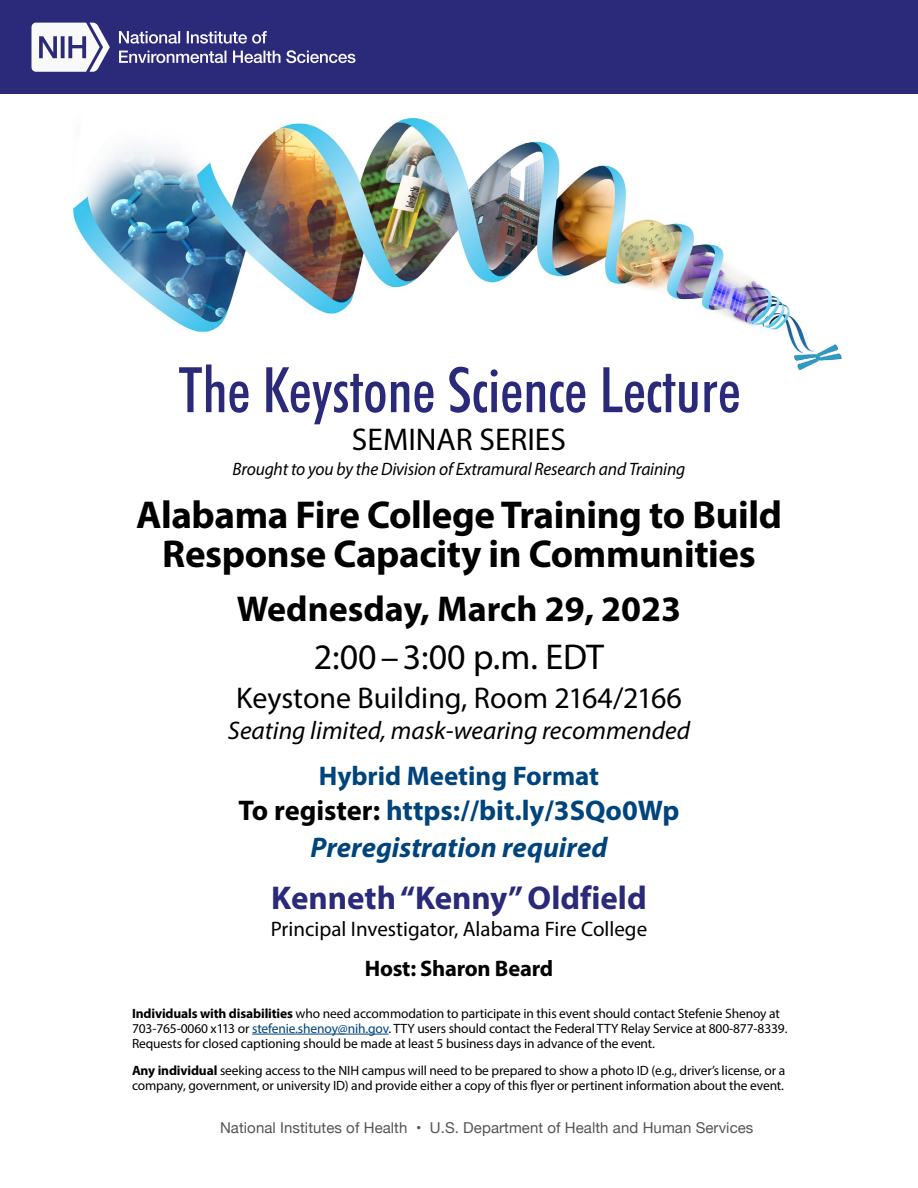
<style>
.page{position:relative;width:918px;height:1188px;background:#fff}
.page>*{position:absolute;margin:0;border:0;box-sizing:border-box;transform-origin:0 0}
.t1{font:700 39px/39px "Myriad Pro";letter-spacing:-.01em;color:#000;text-align:center}
.t2{font:700 36px "Myriad Pro";color:#000}
.t3{font:36px "Myriad Pro";color:#000}
.t4{font:700 33px "Myriad Pro";color:#2b2979}
.t5{font:31.5px "Myriad Pro";color:#000}
.t6{font:30px "Myriad Pro";color:#000}
.t7{font:700 28.5px "Myriad Pro";color:#00447c}
.t8{font:italic 700 28.5px "Myriad Pro";color:#00447c}
.t9{font:700 27px "Myriad Pro";color:#00447c}
.t10{font:italic 25.5px "Myriad Pro";color:#000}
.t11{font:700 22.5px "Myriad Pro";letter-spacing:-.01em;color:#000}
.t12{font:21px "Myriad Pro";color:#000}
.t13{font:italic 18px "Myriad Pro";letter-spacing:-.01em;color:#000}
.t14{font:15px "Helvetica Neue";letter-spacing:.005em;color:#535557}
.t15{font:13.5px/15px "Myriad Pro";letter-spacing:-.01em;color:#000}
.s1{color:#000}
.s2{font-weight:700}
.s3{color:#00447c}
</style>
<div class="page">
<hr style="left:252px;top:1034px;width:137px;height:1px;background:#00447c">
<img style="left:73px;top:117px;width:769px;height:253px">
<svg style="left:179px;top:365px;width:70px;height:48px"></svg>
<svg style="left:266px;top:367px;width:432px;height:57px"></svg>
<svg style="left:704px;top:381px;width:35px;height:32px"></svg>
<div style="left:0;top:0;width:918px;height:94px;background:#2b2979"></div>
<svg style="left:32px;top:23px;width:78px;height:49px"></svg>
<svg style="left:119px;top:50px;width:237px;height:13px"></svg>
<svg style="left:187px;top:31px;width:80px;height:13px"></svg>
<svg style="left:119px;top:31px;width:61px;height:13px"></svg>
<p class="t5" style="left:352px;top:420px;width:216px">SEMINAR SERIES</p>
<p class="t13" style="left:233px;top:458px;width:454px">Brought to you by the Division of Extramural Research and Training</p>
<p class="t1" style="left:136px;top:494px;width:647px">Alabama Fire College Training to Build<br>Response Capacity in Communities</p>
<p class="t2" style="left:237px;top:585px;width:446px">Wednesday, March 29, 2023</p>
<p class="t3" style="left:314px;top:635px;width:292px">2:00 – 3:00 p.m. EDT</p>
<p class="t6" style="left:236px;top:679px;width:447px">Keystone Building, Room 2164/2166</p>
<p class="t10" style="left:228px;top:715px;width:464px">Seating limited, mask-wearing recommended</p>
<p class="t9" style="left:319px;top:759px;width:282px">Hybrid Meeting Format</p>
<p class="t7" style="left:239px;top:792px;width:442px"><span class="s1">To register:</span> https://bit.ly/3SQo0Wp</p>
<p class="t8" style="left:311px;top:829px;width:298px">Preregistration required</p>
<p class="t4" style="left:271px;top:876px;width:377px">Kenneth “Kenny” Oldf ield</p>
<p class="t12" style="left:271px;top:916px;width:378px">Principal Investigator, Alabama Fire College</p>
<p class="t11" style="left:365px;top:954px;width:190px">Host: Sharon Beard</p>
<p class="t15" style="left:132px;top:1005px;width:657px"><span class="s2">Individuals with disabilities</span> who need accommodation to participate in this event should contact Stefenie Shenoy at<br>703-765-0060 x113 or <span class="s3">stefenie.shenoy@nih.gov</span>. TTY users should contact the Federal TTY Relay Service at 800-877-8339.<br>Requests for closed captioning should be made at least 5 business days in advance of the event.</p>
<p class="t15" style="left:132px;top:1063px;width:655px"><span class="s2">Any individual</span> seeking access to the NIH campus will need to be prepared to show a photo ID (e.g., driver’s license, or a company, government, or university ID) and provide either a copy of this fyer or pertinent information about the event.</p>
<p class="t14" style="left:220px;top:1117px;width:535px">National Institutes of Health • U.S. Department of Health and Human Services</p>
</div>
